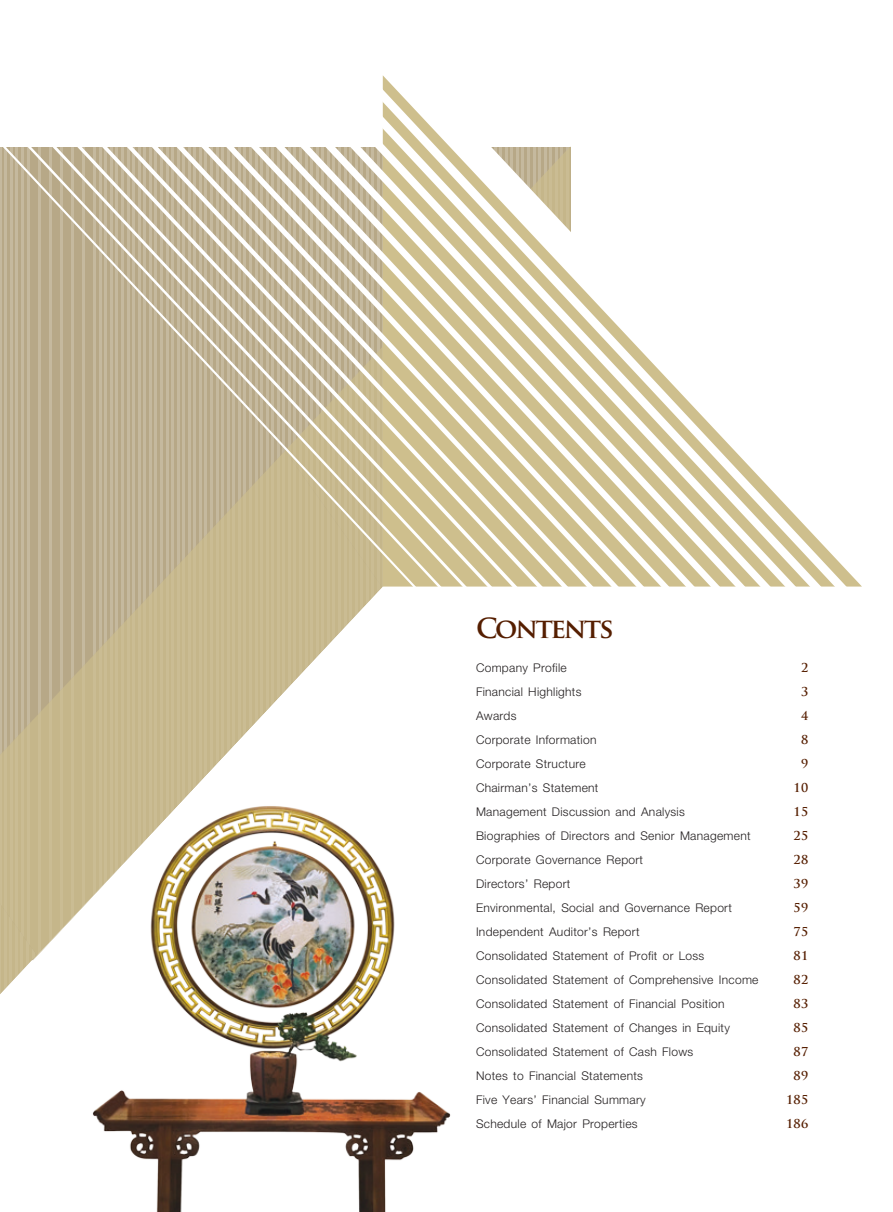
<style>
.page{position:relative;width:893px;height:1212px;background:#fff}
.page>*{position:absolute;margin:0;border:0;box-sizing:border-box;transform-origin:0 0}
.t1{font:700 27px "Trajan Pro";letter-spacing:-.085em;color:#551e00}
.t2{font:300 12px "Helvetica Neue LT Std";letter-spacing:.025em;color:#231f20}
.t3{font:700 12px "Trajan Pro";letter-spacing:.015em;color:#551e00}
</style>
<div class="page">
<svg style="left:677px;top:389px;width:16px;height:198px"></svg>
<svg style="left:662px;top:373px;width:15px;height:214px"></svg>
<svg style="left:646px;top:356px;width:16px;height:231px"></svg>
<svg style="left:382px;top:75px;width:264px;height:512px"></svg>
<svg style="left:382px;top:86px;width:249px;height:501px"></svg>
<svg style="left:0;top:97px;width:615px;height:491px"></svg>
<svg style="left:0;top:451px;width:382px;height:351px;background:#c6b896"></svg>
<svg style="left:0;top:810px;width:68px;height:184px"></svg>
<img style="left:68px;top:689px;width:383px;height:523px">
<h1 class="t1" style="left:476px;top:611px;width:139px">CONTENTS</h1>
<p class="t2" style="left:476px;top:660px;width:92px">Company Profile</p>
<p class="t3" style="left:801px;top:660px;width:9px">2</p>
<p class="t2" style="left:476px;top:684px;width:107px">Financial Highlights</p>
<p class="t3" style="left:801px;top:684px;width:9px">3</p>
<p class="t2" style="left:476px;top:708px;width:42px">Awards</p>
<p class="t3" style="left:801px;top:708px;width:9px">4</p>
<p class="t2" style="left:476px;top:732px;width:122px">Corporate Information</p>
<p class="t3" style="left:801px;top:732px;width:9px">8</p>
<p class="t2" style="left:476px;top:756px;width:111px">Corporate Structure</p>
<p class="t3" style="left:801px;top:756px;width:9px">9</p>
<p class="t2" style="left:476px;top:780px;width:124px">Chairman’s Statement</p>
<p class="t3" style="left:794px;top:780px;width:16px">10</p>
<p class="t2" style="left:476px;top:804px;width:210px">Management Discussion and Analysis</p>
<p class="t3" style="left:794px;top:804px;width:16px">15</p>
<p class="t2" style="left:476px;top:828px;width:276px">Biographies of Directors and Senior Management</p>
<p class="t3" style="left:794px;top:828px;width:16px">25</p>
<p class="t2" style="left:476px;top:852px;width:169px">Corporate Governance Report</p>
<p class="t3" style="left:794px;top:852px;width:16px">28</p>
<p class="t2" style="left:476px;top:876px;width:96px">Directors’ Report</p>
<p class="t3" style="left:794px;top:876px;width:16px">39</p>
<p class="t2" style="left:476px;top:900px;width:257px">Environmental, Social and Governance Report</p>
<p class="t3" style="left:794px;top:900px;width:16px">59</p>
<p class="t2" style="left:476px;top:924px;width:165px">Independent Auditor’s Report</p>
<p class="t3" style="left:794px;top:924px;width:16px">75</p>
<p class="t2" style="left:476px;top:948px;width:230px">Consolidated Statement of Profit or Loss</p>
<p class="t3" style="left:794px;top:948px;width:16px">81</p>
<p class="t2" style="left:476px;top:972px;width:284px">Consolidated Statement of Comprehensive Income</p>
<p class="t3" style="left:794px;top:972px;width:16px">82</p>
<p class="t2" style="left:476px;top:996px;width:250px">Consolidated Statement of Financial Position</p>
<p class="t3" style="left:794px;top:996px;width:16px">83</p>
<p class="t2" style="left:476px;top:1020px;width:255px">Consolidated Statement of Changes in Equity</p>
<p class="t3" style="left:794px;top:1020px;width:16px">85</p>
<p class="t2" style="left:476px;top:1044px;width:219px">Consolidated Statement of Cash Flows</p>
<p class="t3" style="left:794px;top:1044px;width:16px">87</p>
<p class="t2" style="left:476px;top:1068px;width:169px">Notes to Financial Statements</p>
<p class="t3" style="left:794px;top:1068px;width:16px">89</p>
<p class="t2" style="left:476px;top:1092px;width:171px">Five Years’ Financial Summary</p>
<p class="t3" style="left:786px;top:1092px;width:23px">185</p>
<p class="t2" style="left:476px;top:1116px;width:163px">Schedule of Major Properties</p>
<p class="t3" style="left:786px;top:1116px;width:23px">186</p>
</div>
